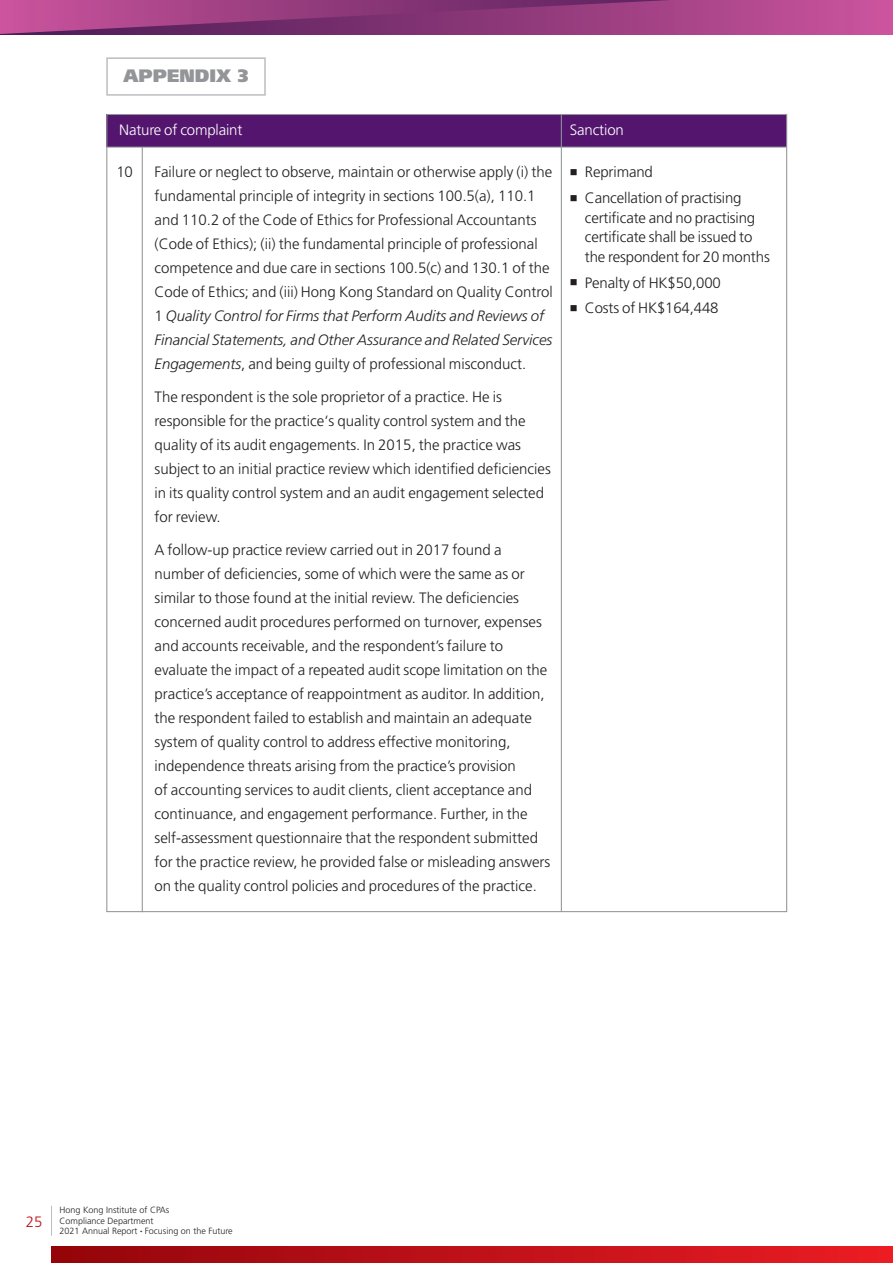
<style>
.page{position:relative;width:893px;height:1263px;background:#fff}
.page>*{position:absolute;margin:0;border:0;box-sizing:border-box;transform-origin:0 0}
.t1{font:900 18px "Frutiger";color:#939598}
.t2{font:300 15px/24px "Frutiger";color:#231f20}
.t3{font:300 15px "Frutiger";letter-spacing:-.01em;color:#fff}
.t4{font:300 15px "Frutiger";color:#be1119}
.t5{font:300 9px/10.5px "Frutiger";color:#231f20}
.s1{font-style:italic}
</style>
<div class="page">
<div style="left:0;top:0;width:893px;height:34px;background:#a94589"></div>
<svg style="left:697px;top:0;width:196px;height:35px"></svg>
<svg style="left:0;top:0;width:669px;height:34px"></svg>
<div style="left:52px;top:1246px;width:841px;height:17px;background:linear-gradient(to right,#93050b,#eb1c25)"></div>
<div style="left:106px;top:57px;width:160px;height:39px;border:2px solid #bcbdc0"></div>
<svg style="left:51px;top:1206px;width:1px;height:29px"></svg>
<div style="left:107px;top:114px;width:680px;height:33px;background:#53156d"></div>
<hr style="left:561px;top:114px;width:1px;height:797px;background:#939598">
<hr style="left:106px;top:147px;width:681px;height:1px;background:#939598">
<hr style="left:142px;top:147px;width:1px;height:765px;background:#939598">
<p class="t1" style="left:123px;top:65px;width:126px">APPENDIX 3</p>
<p class="t3" style="left:119px;top:121px;width:125px">Nature of complaint</p>
<p class="t3" style="left:570px;top:121px;width:55px">Sanction</p>
<p class="t2" style="left:116px;top:160px;width:18px">10</p>
<p class="t2" style="left:154px;top:160px;width:400px">Failure or neglect to observe, maintain or otherwise apply (i) the fundamental principle of integrity in sections 100.5(a), 110.1 and 110.2 of the Code of Ethics for Professional Accountants (Code of Ethics); (ii) the fundamental principle of professional competence and due care in sections 100.5(c) and 130.1 of the Code of Ethics; and (iii) Hong Kong Standard on Quality Control 1 <span class="s1">Quality Control for Firms that Perform Audits and Reviews of Financial Statements, and Other Assurance and Related Services Engagements</span>, and being guilty of professional misconduct.</p>
<p class="t2" style="left:154px;top:385px;width:398px">The respondent is the sole proprietor of a practice. He is responsible for the practice‘s quality control system and the quality of its audit engagements. In 2015, the practice was subject to an initial practice review which identified deficiencies in its quality control system and an audit engagement selected for review.</p>
<p class="t2" style="left:154px;top:538px;width:397px">A follow-up practice review carried out in 2017 found a number of deficiencies, some of which were the same as or similar to those found at the initial review. The deficiencies concerned audit procedures performed on turnover, expenses and accounts receivable, and the respondent’s failure to evaluate the impact of a repeated audit scope limitation on the practice’s acceptance of reappointment as auditor. In addition, the respondent failed to establish and maintain an adequate system of quality control to address effective monitoring, independence threats arising from the practice’s provision<br>of accounting services to audit clients, client acceptance and continuance, and engagement performance. Further, in the self-assessment questionnaire that the respondent submitted for the practice review, he provided false or misleading answers on the quality control policies and procedures of the practice.</p>
<p class="t2" style="left:570px;top:160px;width:84px">■ Reprimand</p>
<p class="t2" style="left:585px;top:188px;width:186px;line-height:19.5px;text-indent:-15px">■ Cancellation of practising certificate and no practising certificate shall be issued to the respondent for 20 months</p>
<p class="t2" style="left:570px;top:271px;width:152px">■ Penalty of HK$50,000</p>
<p class="t2" style="left:570px;top:296px;width:150px">■ Costs of HK$164,448</p>
<p class="t4" style="left:26px;top:1213px;width:18px">25</p>
<p class="t5" style="left:60px;top:1205px;width:175px">Hong Kong Institute of CPAs<br>Compliance Department<br>2021 Annual Report <sup>•</sup> Focusing on the Future</p>
</div>
